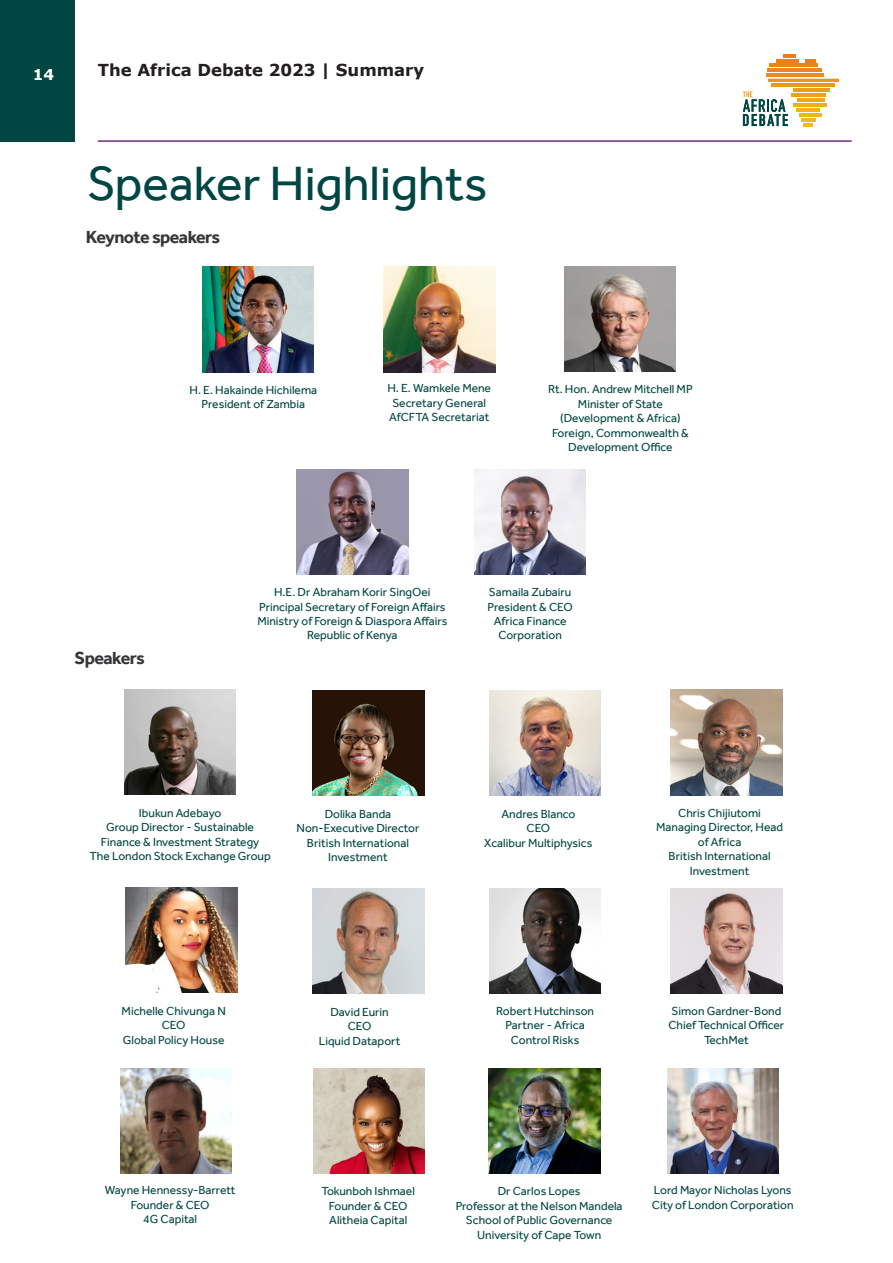
<style>
.page{position:relative;width:893px;height:1263px;background:#fff}
.page>*{position:absolute;margin:0;border:0;box-sizing:border-box;transform-origin:0 0}
.t1{font:49.5px "Effra";color:#004643}
.Session_Titles{font:700 18px "Effra";letter-spacing:-.03em;color:#343738}
.t2{font:700 16.5px "Verdana";color:#231f20}
.t3{font:700 15px "Verdana";color:#fff}
.Paragraph_Style_2{font:12px/14.4px "Effra";color:#004643;text-align:center}
</style>
<div class="page">
<hr style="left:98px;top:140px;width:754px;height:2px;background:#702a83">
<div style="left:0;top:0;width:75px;height:142px;background:#004643"></div>
<svg style="left:783px;top:54px;width:12px;height:3px"></svg>
<svg style="left:806px;top:59px;width:10px;height:3px"></svg>
<hr style="left:776px;top:59px;width:22px;height:3px;background:#ef7d18">
<hr style="left:770px;top:64px;width:48px;height:3px;background:#ef8018">
<hr style="left:767px;top:69px;width:55px;height:3px;background:#ef8618">
<hr style="left:766px;top:74px;width:58px;height:3px;background:#ef8b18">
<svg style="left:768px;top:79px;width:71px;height:3px"></svg>
<hr style="left:771px;top:84px;width:64px;height:3px;background:#ef9718">
<hr style="left:794px;top:89px;width:36px;height:3px;background:#ef9d18">
<hr style="left:791px;top:94px;width:34px;height:3px;background:#efa118">
<hr style="left:798px;top:98px;width:27px;height:4px;background:#efa818">
<hr style="left:794px;top:103px;width:33px;height:4px;background:#efae18">
<hr style="left:796px;top:108px;width:24px;height:4px;background:#efb218">
<hr style="left:799px;top:113px;width:23px;height:3px;background:#efb718">
<hr style="left:801px;top:118px;width:14px;height:3px;background:#efbb18">
<svg style="left:803px;top:123px;width:10px;height:3px"></svg>
<svg style="left:743px;top:91px;width:45px;height:35px"></svg>
<img style="left:202px;top:267px;width:112px;height:105px">
<img style="left:383px;top:267px;width:112px;height:105px">
<img style="left:565px;top:267px;width:110px;height:104px">
<img style="left:474px;top:469px;width:112px;height:105px">
<img style="left:124px;top:689px;width:112px;height:106px">
<img style="left:312px;top:690px;width:112px;height:106px">
<img style="left:489px;top:690px;width:112px;height:106px">
<img style="left:671px;top:690px;width:111px;height:105px">
<img style="left:126px;top:888px;width:111px;height:105px">
<img style="left:489px;top:889px;width:112px;height:105px">
<img style="left:671px;top:889px;width:111px;height:105px">
<img style="left:121px;top:1069px;width:110px;height:104px">
<img style="left:313px;top:1068px;width:112px;height:105px">
<img style="left:489px;top:1068px;width:111px;height:105px">
<img style="left:667px;top:1068px;width:112px;height:105px">
<img style="left:297px;top:469px;width:111px;height:105px">
<img style="left:312px;top:889px;width:112px;height:105px">
<p class="t3" style="left:33px;top:65px;width:23px">14</p>
<h3 class="t2" style="left:98px;top:60px;width:328px">The Africa Debate 2023 | Summary</h3>
<p class="t1" style="left:87px;top:154px;width:402px">Speaker Highlights</p>
<p class="Session_Titles" style="left:86px;top:226px;width:136px">Keynote speakers</p>
<p class="Paragraph_Style_2" style="left:189px;top:382px;width:129px">H. E. Hakainde Hichilema</p>
<p class="Paragraph_Style_2" style="left:202px;top:397px;width:105px">President of Zambia</p>
<p class="Paragraph_Style_2" style="left:387px;top:381px;width:105px">H. E. Wamkele Mene</p>
<p class="Paragraph_Style_2" style="left:392px;top:395px;width:95px">Secretary General</p>
<p class="Paragraph_Style_2" style="left:389px;top:410px;width:102px">AfCFTA Secretariat</p>
<p class="Paragraph_Style_2" style="left:548px;top:382px;width:146px">Rt. Hon. Andrew Mitchell MP</p>
<p class="Paragraph_Style_2" style="left:578px;top:396px;width:87px">Minister of State</p>
<p class="Paragraph_Style_2" style="left:560px;top:411px;width:122px">(Development &amp; Africa)</p>
<p class="Paragraph_Style_2" style="left:552px;top:425px;width:138px">Foreign, Commonwealth &amp;</p>
<p class="Paragraph_Style_2" style="left:568px;top:440px;width:106px">Development Office</p>
<p class="Session_Titles" style="left:75px;top:647px;width:72px">Speakers</p>
<p class="Paragraph_Style_2" style="left:274px;top:585px;width:158px">H.E. Dr Abraham Korir SingOei</p>
<p class="Paragraph_Style_2" style="left:259px;top:599px;width:188px">Principal Secretary of Foreign Affairs</p>
<p class="Paragraph_Style_2" style="left:257px;top:614px;width:192px">Ministry of Foreign &amp; Diaspora Affairs</p>
<p class="Paragraph_Style_2" style="left:307px;top:628px;width:92px">Republic of Kenya</p>
<p class="Paragraph_Style_2" style="left:489px;top:585px;width:84px">Samaila Zubairu</p>
<p class="Paragraph_Style_2" style="left:488px;top:599px;width:87px">President &amp; CEO</p>
<p class="Paragraph_Style_2" style="left:494px;top:614px;width:74px">Africa Finance</p>
<p class="Paragraph_Style_2" style="left:498px;top:628px;width:65px">Corporation</p>
<p class="Paragraph_Style_2" style="left:139px;top:806px;width:84px">Ibukun Adebayo</p>
<p class="Paragraph_Style_2" style="left:106px;top:820px;width:149px">Group Director - Sustainable</p>
<p class="Paragraph_Style_2" style="left:101px;top:834px;width:160px">Finance &amp; Investment Strategy</p>
<p class="Paragraph_Style_2" style="left:90px;top:849px;width:183px">The London Stock Exchange Group</p>
<p class="Paragraph_Style_2" style="left:325px;top:806px;width:68px">Dolika Banda</p>
<p class="Paragraph_Style_2" style="left:297px;top:821px;width:124px">Non-Executive Director</p>
<p class="Paragraph_Style_2" style="left:307px;top:835px;width:103px">British International</p>
<p class="Paragraph_Style_2" style="left:328px;top:850px;width:61px">Investment</p>
<p class="Paragraph_Style_2" style="left:122px;top:1003px;width:106px">Michelle Chivunga N</p>
<p class="Paragraph_Style_2" style="left:162px;top:1018px;width:25px">CEO</p>
<p class="Paragraph_Style_2" style="left:123px;top:1032px;width:103px">Global Policy House</p>
<p class="Paragraph_Style_2" style="left:330px;top:1004px;width:60px">David Eurin</p>
<p class="Paragraph_Style_2" style="left:348px;top:1019px;width:25px">CEO</p>
<p class="Paragraph_Style_2" style="left:319px;top:1033px;width:83px">Liquid Dataport</p>
<p class="Paragraph_Style_2" style="left:501px;top:806px;width:75px">Andres Blanco</p>
<p class="Paragraph_Style_2" style="left:526px;top:821px;width:25px">CEO</p>
<p class="Paragraph_Style_2" style="left:484px;top:835px;width:110px">Xcalibur Multiphysics</p>
<p class="Paragraph_Style_2" style="left:496px;top:1003px;width:99px">Robert Hutchinson</p>
<p class="Paragraph_Style_2" style="left:506px;top:1018px;width:81px">Partner - Africa</p>
<p class="Paragraph_Style_2" style="left:511px;top:1032px;width:70px">Control Risks</p>
<p class="Paragraph_Style_2" style="left:678px;top:806px;width:84px">Chris Chijiutomi</p>
<p class="Paragraph_Style_2" style="left:656px;top:820px;width:128px">Managing Director, Head of Africa</p>
<p class="Paragraph_Style_2" style="left:669px;top:849px;width:103px">British International<br>Investment</p>
<p class="Paragraph_Style_2" style="left:671px;top:1003px;width:111px">Simon Gardner-Bond</p>
<p class="Paragraph_Style_2" style="left:668px;top:1018px;width:117px">Chief Technical Officer</p>
<p class="Paragraph_Style_2" style="left:704px;top:1032px;width:46px">TechMet</p>
<p class="Paragraph_Style_2" style="left:105px;top:1183px;width:132px">Wayne Hennessy-Barrett</p>
<p class="Paragraph_Style_2" style="left:131px;top:1197px;width:80px">Founder &amp; CEO</p>
<p class="Paragraph_Style_2" style="left:143px;top:1212px;width:55px">4G Capital</p>
<p class="Paragraph_Style_2" style="left:322px;top:1184px;width:95px">Tokunboh Ishmael</p>
<p class="Paragraph_Style_2" style="left:329px;top:1198px;width:80px">Founder &amp; CEO</p>
<p class="Paragraph_Style_2" style="left:329px;top:1213px;width:79px">Alitheia Capital</p>
<p class="Paragraph_Style_2" style="left:498px;top:1184px;width:84px">Dr Carlos Lopes</p>
<p class="Paragraph_Style_2" style="left:456px;top:1198px;width:168px">Professor at the Nelson Mandela<br>School of Public Governance</p>
<p class="Paragraph_Style_2" style="left:477px;top:1227px;width:126px">University of Cape Town</p>
<p class="Paragraph_Style_2" style="left:654px;top:1183px;width:139px">Lord Mayor Nicholas Lyons</p>
<p class="Paragraph_Style_2" style="left:652px;top:1197px;width:143px">City of London Corporation</p>
</div>
